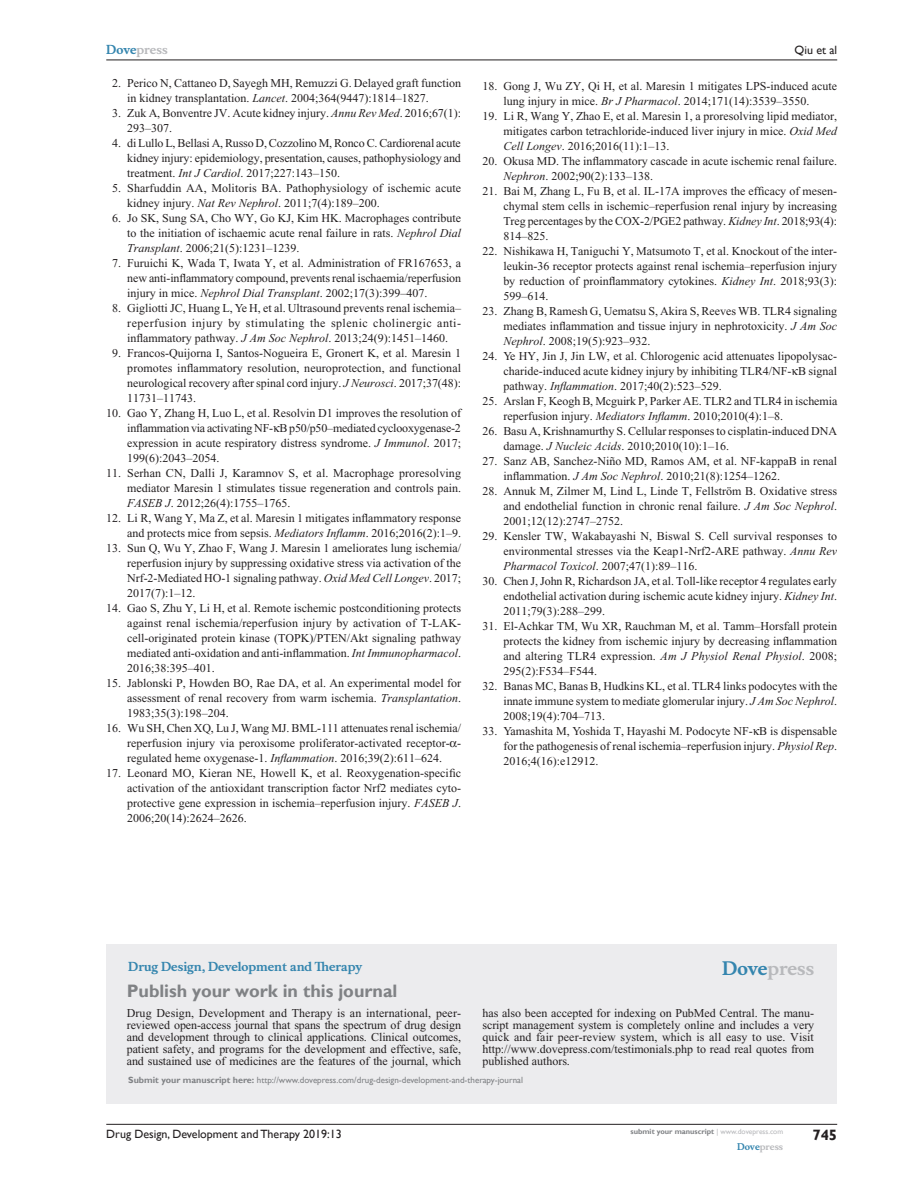
<style>
.page{position:relative;width:918px;height:1188px;background:#fff}
.page>*{position:absolute;margin:0;border:0;box-sizing:border-box;transform-origin:0 0}
.t1{font:700 18px "Gill Sans";color:#808285}
.t2{font:700 18px "Musee";color:#b8b9bc}
.t3{font:700 15px "Gill Sans";color:#231f20}
.RefNL2{font:12px/15px "Times New Roman";color:#231f20;text-align:justify}
.t4{font:12px "Gill Sans";color:#231f20}
.t5{font:700 12px "Musee";color:#3485ae}
.t6{font:700 12px "Musee";color:#b8b9bc}
.t7{font:9px "Gill Sans";color:#808285}
.t8{font:700 9px "Musee";color:#b8b9bc}
.t9{font:700 7.5px "Gill Sans";color:#808285}
.s1{color:#3485ae}
.s2{font-style:italic}
.s3{font-weight:700}
.s4{font-weight:400;color:#b8b9bc}
</style>
<div class="page">
<div style="left:106px;top:944px;width:731px;height:159px;background:#ececee"></div>
<hr style="left:106px;top:1124px;width:731px;height:1px;background:#231f20">
<hr style="left:106px;top:60px;width:731px;height:1px;background:#231f20">
<p class="t6" style="left:106px;top:43px;width:63px"><span class="s1">Dove</span>press</p>
<p class="RefNL2" style="left:127px;top:76px;width:335px;text-indent:-15px">2. Perico N, Cattaneo D, Sayegh MH, Remuzzi G. Delayed graft function in kidney transplantation. <span class="s2">Lancet</span>. 2004;364(9447):1814–1827.</p>
<p class="RefNL2" style="left:127px;top:106px;width:335px;text-indent:-15px">3. Zuk A, Bonventre JV. Acute kidney injury. <span class="s2">Annu Rev Med</span>. 2016;67(1):<br>293–307.</p>
<p class="RefNL2" style="left:127px;top:136px;width:335px;text-indent:-15px">4. di Lullo L, Bellasi A, Russo D, Cozzolino M, Ronco C. Cardiorenal acute kidney injury: epidemiology, presentation, causes, pathophysiology and treatment. <span class="s2">Int J Cardiol</span>. 2017;227:143–150.</p>
<p class="RefNL2" style="left:127px;top:181px;width:336px;text-indent:-15px">5. Sharfuddin AA, Molitoris BA. Pathophysiology of ischemic acute kidney injury. <span class="s2">Nat Rev Nephrol</span>. 2011;7(4):189–200.</p>
<p class="RefNL2" style="left:127px;top:211px;width:335px;text-indent:-15px">6. Jo SK, Sung SA, Cho WY, Go KJ, Kim HK. Macrophages contribute to the initiation of ischaemic acute renal failure in rats. <span class="s2">Nephrol Dial Transplant</span>. 2006;21(5):1231–1239.</p>
<p class="RefNL2" style="left:127px;top:256px;width:335px;text-indent:-15px">7. Furuichi K, Wada T, Iwata Y, et al. Administration of FR167653, a new anti-inflammatory compound, prevents renal ischaemia/reperfusion injury in mice. <span class="s2">Nephrol Dial Transplant</span>. 2002;17(3):399–407.</p>
<p class="RefNL2" style="left:127px;top:301px;width:336px;text-indent:-15px">8. Gigliotti JC, Huang L, Ye H, et al. Ultrasound prevents renal ischemia– reperfusion injury by stimulating the splenic cholinergic anti&shy;inflammatory pathway. <span class="s2">J Am Soc Nephrol</span>. 2013;24(9):1451–1460.</p>
<p class="RefNL2" style="left:127px;top:346px;width:335px;text-indent:-15px">9. Francos-Quijorna I, Santos-Nogueira E, Gronert K, et al. Maresin 1 promotes inflammatory resolution, neuroprotection, and functional neurological recovery after spinal cord injury. <span class="s2">J Neurosci</span>. 2017;37(48):<br>11731–11743.</p>
<p class="RefNL2" style="left:127px;top:406px;width:335px;text-indent:-21px">10. Gao Y, Zhang H, Luo L, et al. Resolvin D1 improves the resolution of inflammation via activating NF- B p50/p50–mediated cyclooxygenase-2 expression in acute respiratory distress syndrome. <span class="s2">J Immunol</span>. 2017; 199(6):2043–2054.</p>
<p class="RefNL2" style="left:127px;top:466px;width:335px;text-indent:-21px">11. Serhan CN, Dalli J, Karamnov S, et al. Macrophage proresolving mediator Maresin 1 stimulates tissue regeneration and controls pain.<br><span class="s2">FASEB J</span>. 2012;26(4):1755–1765.</p>
<p class="RefNL2" style="left:106px;top:511px;width:356px;text-align:right">12. Li R, Wang Y, Ma Z, et al. Maresin 1 mitigates inflammatory response and protects mice from sepsis. <span class="s2">Mediators Inflamm</span>. 2016;2016(2):1–9.</p>
<p class="RefNL2" style="left:127px;top:541px;width:335px;text-indent:-21px">13. Sun Q, Wu Y, Zhao F, Wang J. Maresin 1 ameliorates lung ischemia/ reperfusion injury by suppressing oxidative stress via activation of the Nrf-2-Mediated HO-1 signaling pathway. <span class="s2">Oxid Med Cell Longev</span>. 2017; 2017(7):1–12.</p>
<p class="RefNL2" style="left:127px;top:601px;width:335px;text-indent:-21px">14. Gao S, Zhu Y, Li H, et al. Remote ischemic postconditioning protects against renal ischemia/reperfusion injury by activation of T-LAK&shy;cell-originated protein kinase (TOPK)/PTEN/Akt signaling pathway mediated anti-oxidation and anti-inflammation. <span class="s2">Int Immunopharmacol</span>.<br>2016;38:395–401.</p>
<p class="RefNL2" style="left:127px;top:676px;width:335px;text-indent:-21px">15. Jablonski P, Howden BO, Rae DA, et al. An experimental model for assessment of renal recovery from warm ischemia. <span class="s2">Transplantation</span>.<br>1983;35(3):198–204.</p>
<p class="RefNL2" style="left:127px;top:721px;width:335px;text-indent:-21px">16. Wu SH, Chen XQ, Lu J, Wang MJ. BML-111 attenuates renal ischemia/ reperfusion injury via peroxisome proliferator-activated receptor- - regulated heme oxygenase-1. <span class="s2">Inflammation</span>. 2016;39(2):611–624.</p>
<p class="RefNL2" style="left:127px;top:766px;width:335px;text-indent:-21px">17. Leonard MO, Kieran NE, Howell K, et al. Reoxygenation-specific activation of the antioxidant transcription factor Nrf2 mediates cyto&shy;protective gene expression in ischemia–reperfusion injury. <span class="s2">FASEB J</span>.<br>2006;20(14):2624–2626.</p>
<p class="t4" style="left:795px;top:43px;width:44px">Qiu et al</p>
<p class="RefNL2" style="left:482px;top:79px;width:356px;text-align:center">18. Gong J, Wu ZY, Qi H, et al. Maresin 1 mitigates LPS-induced acute lung injury in mice. <span class="s2">Br J Pharmacol</span>. 2014;171(14):3539–3550.</p>
<p class="RefNL2" style="left:503px;top:109px;width:335px;text-indent:-21px">19. Li R, Wang Y, Zhao E, et al. Maresin 1, a proresolving lipid mediator, mitigates carbon tetrachloride-induced liver injury in mice. <span class="s2">Oxid Med Cell Longev</span>. 2016;2016(11):1–13.</p>
<p class="RefNL2" style="left:503px;top:154px;width:335px;text-indent:-21px">20. Okusa MD. The inflammatory cascade in acute ischemic renal failure.<br><span class="s2">Nephron</span>. 2002;90(2):133–138.</p>
<p class="RefNL2" style="left:503px;top:184px;width:335px;text-indent:-21px">21. Bai M, Zhang L, Fu B, et al. IL-17A improves the efficacy of mesen&shy;chymal stem cells in ischemic–reperfusion renal injury by increasing Treg percentages by the COX-2/PGE2 pathway. <span class="s2">Kidney Int</span>. 2018;93(4):<br>814–825.</p>
<p class="RefNL2" style="left:503px;top:244px;width:335px;text-indent:-21px">22. Nishikawa H, Taniguchi Y, Matsumoto T, et al. Knockout of the inter&shy;leukin-36 receptor protects against renal ischemia–reperfusion injury by reduction of proinflammatory cytokines. <span class="s2">Kidney Int</span>. 2018;93(3):<br>599–614.</p>
<p class="RefNL2" style="left:503px;top:304px;width:335px;text-indent:-21px">23. Zhang B, Ramesh G, Uematsu S, Akira S, Reeves WB. TLR4 signaling mediates inflammation and tissue injury in nephrotoxicity. <span class="s2">J Am Soc Nephrol</span>. 2008;19(5):923–932.</p>
<p class="RefNL2" style="left:503px;top:349px;width:335px;text-indent:-21px">24. Ye HY, Jin J, Jin LW, et al. Chlorogenic acid attenuates lipopolysac&shy;charide-induced acute kidney injury by inhibiting TLR4/NF- B signal pathway. <span class="s2">Inflammation</span>. 2017;40(2):523–529.</p>
<p class="RefNL2" style="left:503px;top:394px;width:335px;text-indent:-21px">25. Arslan F, Keogh B, Mcguirk P, Parker AE. TLR2 and TLR4 in ischemia reperfusion injury. <span class="s2">Mediators Inflamm</span>. 2010;2010(4):1–8.</p>
<p class="RefNL2" style="left:503px;top:424px;width:335px;text-indent:-21px">26. Basu A, Krishnamurthy S. Cellular responses to cisplatin-induced DNA damage. <span class="s2">J Nucleic Acids</span>. 2010;2010(10):1–16.</p>
<p class="RefNL2" style="left:503px;top:454px;width:335px;text-indent:-21px">27. Sanz AB, Sanchez-Niño MD, Ramos AM, et al. NF-kappaB in renal inflammation. <span class="s2">J Am Soc Nephrol</span>. 2010;21(8):1254–1262.</p>
<p class="RefNL2" style="left:503px;top:484px;width:335px;text-indent:-21px">28. Annuk M, Zilmer M, Lind L, Linde T, Fellström B. Oxidative stress and endothelial function in chronic renal failure. <span class="s2">J Am Soc Nephrol</span>.<br>2001;12(12):2747–2752.</p>
<p class="RefNL2" style="left:503px;top:529px;width:335px;text-indent:-21px">29. Kensler TW, Wakabayashi N, Biswal S. Cell survival responses to environmental stresses via the Keap1-Nrf2-ARE pathway. <span class="s2">Annu Rev Pharmacol Toxicol</span>. 2007;47(1):89–116.</p>
<p class="RefNL2" style="left:503px;top:574px;width:335px;text-indent:-21px">30. Chen J, John R, Richardson JA, et al. Toll-like receptor 4 regulates early endothelial activation during ischemic acute kidney injury. <span class="s2">Kidney Int</span>.<br>2011;79(3):288–299.</p>
<p class="RefNL2" style="left:503px;top:619px;width:335px;text-indent:-21px">31. El-Achkar TM, Wu XR, Rauchman M, et al. Tamm–Horsfall protein protects the kidney from ischemic injury by decreasing inflammation and altering TLR4 expression. <span class="s2">Am J Physiol Renal Physiol</span>. 2008; 295(2):F534–F544.</p>
<p class="RefNL2" style="left:503px;top:679px;width:335px;text-indent:-21px">32. Banas MC, Banas B, Hudkins KL, et al. TLR4 links podocytes with the innate immune system to mediate glomerular injury. <span class="s2">J Am Soc Nephrol</span>.<br>2008;19(4):704–713.</p>
<p class="RefNL2" style="left:503px;top:724px;width:335px;text-indent:-21px">33. Yamashita M, Yoshida T, Hayashi M. Podocyte NF- B is dispensable for the pathogenesis of renal ischemia–reperfusion injury. <span class="s2">Physiol Rep</span>.<br>2016;4(16):e12912.</p>
<p class="t5" style="left:128px;top:959px;width:236px">Drug Design, Development and Therapy</p>
<h1 class="t1" style="left:127px;top:980px;width:272px">Publish your work in this journal</h1>
<h1 class="t2" style="left:722px;top:958px;width:94px"><span class="s1">Dove</span>press</h1>
<p class="RefNL2" style="left:127px;top:1007px;width:336px;line-height:12px">Drug Design, Development and Therapy is an international, peer&shy;reviewed open-access journal that spans the spectrum of drug design and development through to clinical applications. Clinical outcomes, patient safety, and programs for the development and effective, safe, and sustained use of medicines are the features of the journal, which</p>
<p class="RefNL2" style="left:482px;top:1007px;width:333px;line-height:12px">has also been accepted for indexing on PubMed Central. The manu&shy;script management system is completely online and includes a very quick and fair peer-review system, which is all easy to use. Visit http://www.dovepress.com/testimonials.php to read real quotes from published authors.</p>
<p class="t7" style="left:128px;top:1075px;width:396px"><span class="s3">Submit your manuscript here:</span> http://www.dovepress.com/drug-design-development-and-therapy-journal</p>
<p class="t4" style="left:106px;top:1127px;width:237px">Drug Design, Development and Therapy 2019:13</p>
<p class="t9" style="left:631px;top:1127px;width:154px">submit your manuscript <span class="s4">| www.dovepress.com</span></p>
<p class="t8" style="left:737px;top:1141px;width:48px"><span class="s1">Dove</span>press</p>
<p class="t3" style="left:812px;top:1126px;width:26px">745</p>
</div>
